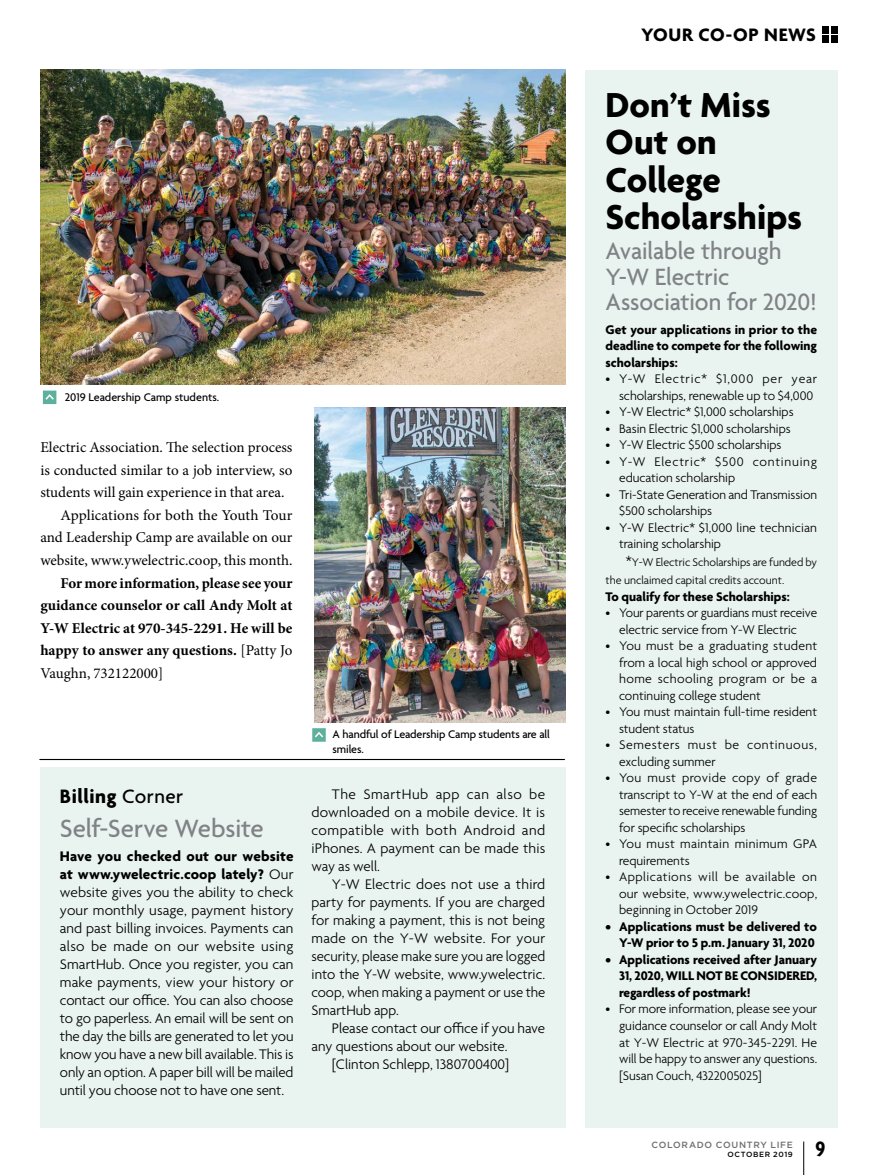
<style>
.page{position:relative;width:878px;height:1175px;background:#fff}
.page>*{position:absolute;margin:0;border:0;box-sizing:border-box;transform-origin:0 0}
.t1{font:700 37.5px/37.5px "Agenda";color:#000}
.t2{font:500 27px "Agenda";letter-spacing:-.005em;color:#808285}
.t3{font:500 25.5px/25.5px "Agenda";letter-spacing:-.005em;color:#808285}
.t4{font:700 condensed 22.5px "Agenda";color:#000}
.t5{font:700 21px "Agenda";letter-spacing:.02em;color:#000}
.t6{font:700 19.5px "Agenda";letter-spacing:.03em;color:#000}
.t7{font:300 15px/18px "Agenda";color:#000;text-align:justify}
.t8{font:15px "Minion Pro";color:#000}
.t9{font:700 15px/22.5px "Minion Pro";color:#000;text-align:justify}
.t10{font:300 13.5px/16.5px "Agenda";color:#000}
.t11{font:700 13.5px/16.5px "Agenda";color:#000;text-align:justify}
.t12{font:300 13.5px/16.5px "Agenda";letter-spacing:.045em;color:#000}
.t13{font:300 13.5px/16.5px "Agenda";letter-spacing:.025em;color:#000}
.t14{font:500 12px/14.4px "Agenda";letter-spacing:-.01em;color:#000}
.t15{font:300 12px/18px "Agenda";color:#000}
.t16{font:500 9px "Gotham HTF";letter-spacing:.075em;color:#6d6e71}
.t17{font:500 7.5px "Gotham HTF";letter-spacing:.085em;color:#000}
.s1{font-weight:400}
.s2{font-weight:500}
.s3{font-weight:700}
.s4{font-size:15px}
</style>
<div class="page">
<hr style="left:40px;top:759px;width:524px;height:1px;background:#000">
<div style="left:40px;top:767px;width:525px;height:360px;background:#e9f3ef"></div>
<img style="left:314px;top:407px;width:251px;height:315px">
<img style="left:41px;top:70px;width:524px;height:315px">
<div style="left:585px;top:70px;width:252px;height:1057px;background:#e9f3ef"></div>
<svg style="left:43px;top:390px;width:13px;height:14px"></svg>
<svg style="left:312px;top:728px;width:14px;height:13px"></svg>
<hr style="left:803px;top:1141px;width:1px;height:33px;background:#000">
<div style="left:830px;top:36px;width:7px;height:7px;background:#000"></div>
<div style="left:830px;top:26px;width:7px;height:7px;background:#000"></div>
<div style="left:821px;top:36px;width:7px;height:7px;background:#000"></div>
<div style="left:821px;top:26px;width:7px;height:7px;background:#000"></div>
<p class="t14" style="left:65px;top:390px;width:156px">2019 Leadership Camp students.</p>
<p class="t8" style="left:40px;top:437px;width:253px">Electric Association. The selection process</p>
<p class="t8" style="left:40px;top:460px;width:253px">is conducted similar to a job interview, so</p>
<p class="t8" style="left:40px;top:482px;width:246px">students will gain experience in that area.</p>
<p class="t8" style="left:61px;top:505px;width:233px">Applications for both the Youth Tour</p>
<p class="t8" style="left:40px;top:527px;width:254px">and Leadership Camp are available on our</p>
<p class="t8" style="left:40px;top:550px;width:253px">website, www.ywelectric.coop, this month.</p>
<p class="t9" style="left:40px;top:571px;width:254px;text-indent:20px">For more information, please see your guidance counselor or call Andy Molt at Y-W Electric at 970-345-2291. He will be happy to answer any questions. <span class="s1">[Patty Jo Vaughn, 732122000]</span></p>
<h3 class="t5" style="left:60px;top:784px;width:125px">Billing <span class="s2">Corner</span></h3>
<h2 class="t2" style="left:60px;top:813px;width:205px">Self-Serve Website</h2>
<p class="t7" style="left:60px;top:848px;width:235px"><span class="s3">Have you checked out our website at www.ywelectric.coop lately?</span> Our website gives you the ability to check your monthly usage, payment history and past billing invoices. Payments can also be made on our website using SmartHub. Once you register, you can make payments, view your history or contact our office. You can also choose to go paperless. An email will be sent on the day the bills are generated to let you know you have a new bill available. This is only an option. A paper bill will be mailed until you choose not to have one sent.</p>
<p class="t14" style="left:332px;top:728px;width:219px">A handful of Leadership Camp students are all smiles.</p>
<p class="t7" style="left:311px;top:785px;width:235px;text-indent:20px">The SmartHub app can also be downloaded on a mobile device. It is compatible with both Android and iPhones. A payment can be made this way as well.</p>
<p class="t7" style="left:311px;top:875px;width:235px;text-indent:20px">Y-W Electric does not use a third party for payments. If you are charged for making a payment, this is not being made on the Y-W website. For your security, please make sure you are logged into the Y-W website, www.ywelectric. coop, when making a payment or use the SmartHub app.</p>
<p class="t7" style="left:332px;top:1019px;width:215px">Please contact our office if you have</p>
<p class="t7" style="left:311px;top:1037px;width:198px">any questions about our website.</p>
<p class="t7" style="left:332px;top:1055px;width:179px">[Clinton Schlepp, 1380700400]</p>
<h3 class="t6" style="left:641px;top:24px;width:176px">YOUR CO-OP NEWS</h3>
<h1 class="t1" style="left:605px;top:88px;width:198px">Don’t Miss<br>Out on<br>College<br>Scholarships</h1>
<h3 class="t3" style="left:605px;top:240px;width:213px">Available through<br>Y-W Electric<br>Association for 2020!</h3>
<p class="t11" style="left:605px;top:322px;width:213px">Get your applications in prior to the deadline to compete for the following scholarships:</p>
<p class="t10" style="left:605px;top:371px;width:213px;text-align:right">• Y-W Electric* $1,000 per year scholarships, renewable up to $4,000</p>
<p class="t10" style="left:605px;top:404px;width:189px">• Y-W Electric* $1,000 scholarships</p>
<p class="t10" style="left:605px;top:421px;width:187px">• Basin Electric $1,000 scholarships</p>
<p class="t10" style="left:605px;top:437px;width:177px">• Y-W Electric $500 scholarships</p>
<p class="t10" style="left:619px;top:454px;width:199px;text-indent:-14px">• Y-W Electric* $500 continuing education scholarship</p>
<p class="t10" style="left:619px;top:487px;width:199px;text-indent:-14px">• Tri-State Generation and Transmission $500 scholarships</p>
<p class="t10" style="left:619px;top:520px;width:199px;text-indent:-14px">• Y-W Electric* $1,000 line technician training scholarship</p>
<p class="t15" style="left:605px;top:554px;width:213px;text-indent:20px"><span class="s4">*</span>Y-W Electric Scholarships are funded by the unclaimed capital credits account.</p>
<p class="t11" style="left:605px;top:589px;width:185px">To qualify for these Scholarships:</p>
<p class="t10" style="left:605px;top:605px;width:213px;text-align:center">• Your parents or guardians must receive electric service from Y-W Electric</p>
<p class="t10" style="left:619px;top:638px;width:200px;text-align:justify;text-indent:-14px">• You must be a graduating student from a local high school or approved home schooling program or be a continuing college student</p>
<p class="t10" style="left:619px;top:704px;width:199px;text-indent:-14px">• You must maintain full-time resident student status</p>
<p class="t12" style="left:619px;top:737px;width:199px;text-indent:-14px">• Semesters must be continuous, excluding summer</p>
<p class="t10" style="left:619px;top:770px;width:199px;text-align:justify;text-indent:-14px">• You must provide copy of grade transcript to Y-W at the end of each semester to receive renewable funding for specific scholarships</p>
<p class="t13" style="left:619px;top:836px;width:199px;text-indent:-14px">• You must maintain minimum GPA requirements</p>
<p class="t10" style="left:619px;top:869px;width:200px;text-align:justify;text-indent:-14px">• Applications will be available on our website, www.ywelectric.coop, beginning in October 2019</p>
<p class="t11" style="left:605px;top:919px;width:213px;text-align:right">• Applications must be delivered to<br>Y-W prior to 5 p.m. January 31, 2020</p>
<p class="t11" style="left:619px;top:952px;width:200px;text-indent:-14px">• Applications received after January 31, 2020, WILL NOT BE CONSIDERED, regardless of postmark!</p>
<p class="t10" style="left:619px;top:1001px;width:199px;text-align:justify;text-indent:-14px">• For more information, please see your guidance counselor or call Andy Molt at Y-W Electric at 970-345-2291. He will be happy to answer any questions. [Susan Couch, 4322005025]</p>
<p class="t16" style="left:651px;top:1140px;width:143px">COLORADO COUNTRY LIFE</p>
<p class="t17" style="left:727px;top:1150px;width:67px">OCTOBER 2019</p>
<h3 class="t4" style="left:815px;top:1136px;width:11px">9</h3>
</div>
